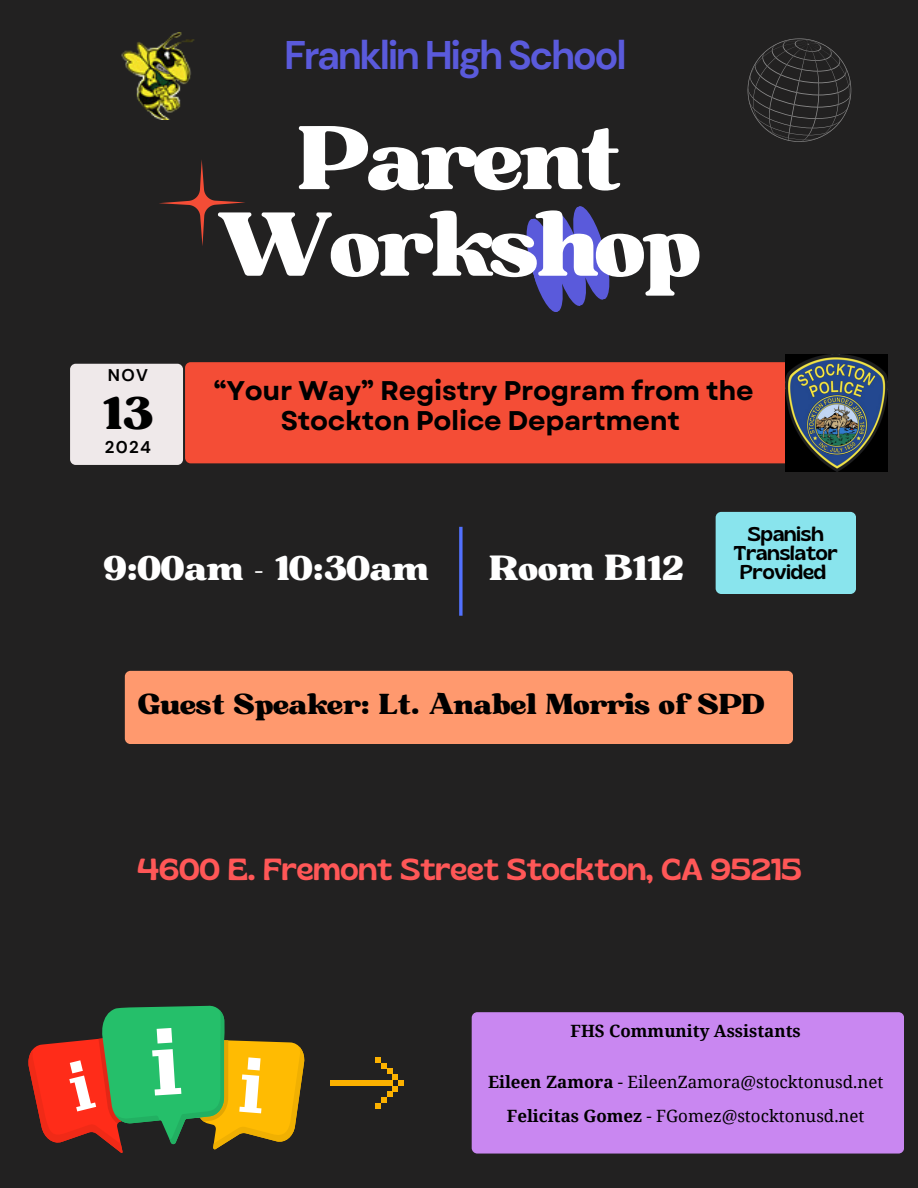
<style>
.page{position:relative;width:918px;height:1188px;background:#222121}
.page>*{position:absolute;margin:0;border:0;box-sizing:border-box;transform-origin:0 0}
.t1{font:87.3px/86.7px "Bugaki";letter-spacing:-.05em;color:#fff;text-align:center}
.t2{font:45.15px "Bugaki";color:#000}
.t3{font:700 39.9px "DM Sans";letter-spacing:-.06em;color:#5a5adb}
.t4{font:33.9px "Bugaki";letter-spacing:-.02em;color:#fff}
.t5{font:30.45px "Gliker";color:#ff5757}
.t6{font:27.9px "Bugaki";letter-spacing:-.02em;color:#000}
.t7{font:700 27px/29.2px "Garet";letter-spacing:-.01em;color:#000;text-align:center}
.t8{font:19.95px/19.2px "Gliker";color:#000;text-align:center}
.t9{font:16.95px "Noto Serif";color:#000}
.t10{font:700 16.95px "Noto Serif";color:#000}
.t11{font:700 16.95px "DM Sans";letter-spacing:.08em;color:#000}
.s1{font-weight:700}
</style>
<div class="page">
<div style="left:70px;top:364px;width:113px;height:101px;background:#efe9ea;border-radius:6px"></div>
<div style="left:716px;top:512px;width:140px;height:82px;background:#89e4ed;border-radius:6px"></div>
<svg style="left:748px;top:38px;width:103px;height:104px"></svg>
<div style="left:185px;top:362px;width:641px;height:101px;background:#f44d36;border-radius:6px"></div>
<div style="left:472px;top:1012px;width:432px;height:142px;background:#c987f1;border-radius:6px"></div>
<div style="left:125px;top:671px;width:668px;height:73px;background:#ff996e;border-radius:6px"></div>
<svg style="left:526px;top:206px;width:84px;height:106px"></svg>
<svg style="left:159px;top:160px;width:86px;height:86px"></svg>
<div style="left:330px;top:1080px;width:62px;height:6px;background:#fcb100"></div>
<svg style="left:375px;top:1057px;width:29px;height:52px"></svg>
<svg style="left:459px;top:527px;width:4px;height:89px"></svg>
<svg style="left:28px;top:1005px;width:277px;height:148px"></svg>
<img style="left:786px;top:354px;width:101px;height:117px">
<img style="left:121px;top:33px;width:73px;height:86px">
<h1 class="t3" style="left:284px;top:30px;width:344px">Franklin High School</h1>
<p class="t11" style="left:108px;top:364px;width:42px">NOV</p>
<p class="t2" style="left:102px;top:385px;width:53px">13</p>
<h3 class="t11" style="left:105px;top:436px;width:48px">2024</h3>
<p class="t1" style="left:216px;top:119px;width:488px">Parent<br>Workshop</p>
<h6 class="t7" style="left:213px;top:376px;width:542px">“Your Way” Registry Program from the<br>Stockton Police Department</h6>
<h2 class="t4" style="left:103px;top:547px;width:327px">9:00am - 10:30am</h2>
<h4 class="t4" style="left:489px;top:547px;width:196px">Room B112</h4>
<h3 class="t8" style="left:734px;top:524px;width:105px">Spanish<br>Translator<br>Provided</h3>
<h5 class="t6" style="left:138px;top:687px;width:629px">Guest Speaker: Lt. Anabel Morris of SPD</h5>
<p class="t5" style="left:138px;top:851px;width:666px">4600 E. Fremont Street Stockton, CA 95215</p>
<p class="t10" style="left:571px;top:1019px;width:232px">FHS Community Assistants</p>
<p class="t9" style="left:488px;top:1070px;width:397px"><span class="s1">Eileen Zamora</span> - EileenZamora@stocktonusd.net</p>
<p class="t9" style="left:507px;top:1104px;width:359px"><span class="s1">Felicitas Gomez</span> - FGomez@stocktonusd.net</p>
</div>
